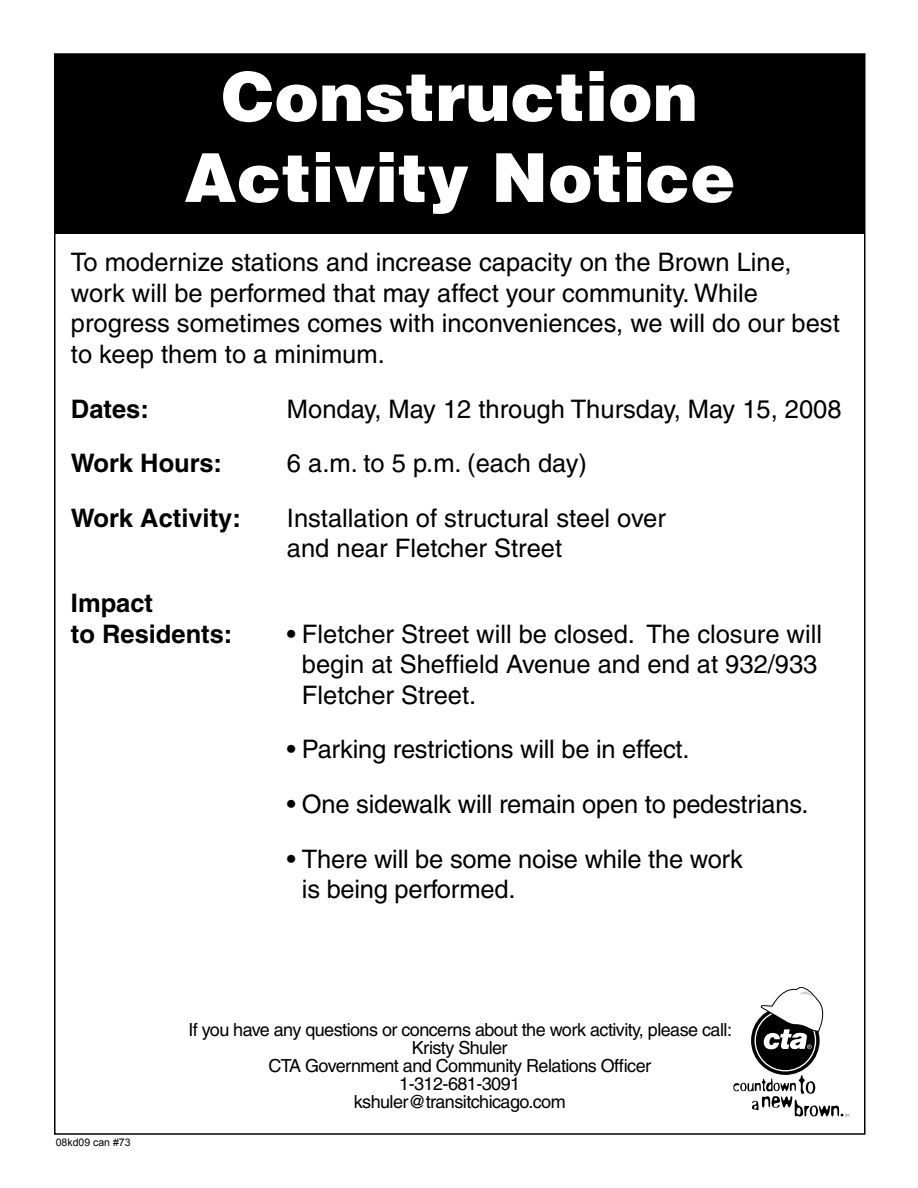
<style>
.page{position:relative;width:918px;height:1188px;background:#fff}
.page>*{position:absolute;margin:0;border:0;box-sizing:border-box;transform-origin:0 0}
.t1{font:900 67.5px/81px "Helvetica";color:#fff;text-align:center}
.t2{font:25.5px/30.6px "Helvetica";color:#000}
.t3{font:700 25.5px/30.6px "Helvetica";color:#000}
.t4{font:18px/18px "Helvetica";letter-spacing:-.03em;color:#000;text-align:center}
.t5{font:10.5px "Arial";color:#000}
</style>
<div class="page">
<div style="left:55px;top:54px;width:810px;height:180px;background:#000"></div>
<svg style="left:733px;top:1075px;width:116px;height:41px"></svg>
<div style="left:751px;top:1006px;width:69px;height:69px;border:3px solid #000;border-radius:50%"></div>
<div style="left:756px;top:1011px;width:59px;height:59px;background:#000;border-radius:50%"></div>
<svg style="left:761px;top:987px;width:63px;height:62px"></svg>
<h1 class="t1" style="left:184px;top:54px;width:553px">Construction<br>Activity Notice</h1>
<p class="t2" style="left:71px;top:247px;width:770px">To modernize stations and increase capacity on the Brown Line, work will be performed that may affect your community. While progress sometimes comes with inconveniences, we will do our best to keep them to a minimum.</p>
<p class="t3" style="left:71px;top:393px;width:79px">Dates:</p>
<p class="t2" style="left:287px;top:393px;width:556px">Monday, May 12 through Thursday, May 15, 2008</p>
<p class="t3" style="left:71px;top:447px;width:153px">Work Hours:</p>
<p class="t2" style="left:287px;top:448px;width:302px">6 a.m. to 5 p.m. (each day)</p>
<p class="t3" style="left:71px;top:502px;width:171px">Work Activity:</p>
<p class="t2" style="left:287px;top:502px;width:380px">Installation of structural steel over and near Fletcher Street</p>
<p class="t3" style="left:71px;top:587px;width:163px">Impact<br>to Residents:</p>
<p class="t2" style="left:302px;top:618px;width:522px;text-indent:-15px">• Fletcher Street will be closed. The closure will begin at Sheffield Avenue and end at 932/933<br>Fletcher Street.</p>
<p class="t2" style="left:287px;top:734px;width:404px">• Parking restrictions will be in effect.</p>
<p class="t2" style="left:287px;top:789px;width:523px">• One sidewalk will remain open to pedestrians.</p>
<p class="t2" style="left:302px;top:843px;width:443px;text-indent:-15px">• There will be some noise while the work is being performed.</p>
<p class="t5" style="left:56px;top:1135px;width:76px">08kd09 can #73</p>
<p class="t4" style="left:188px;top:1021px;width:545px">If you have any questions or concerns about the work activity, please call:<br>Kristy Shuler<br>CTA Government and Community Relations Officer<br>1-312-681-3091<br>kshuler@transitchicago.com</p>
</div>
